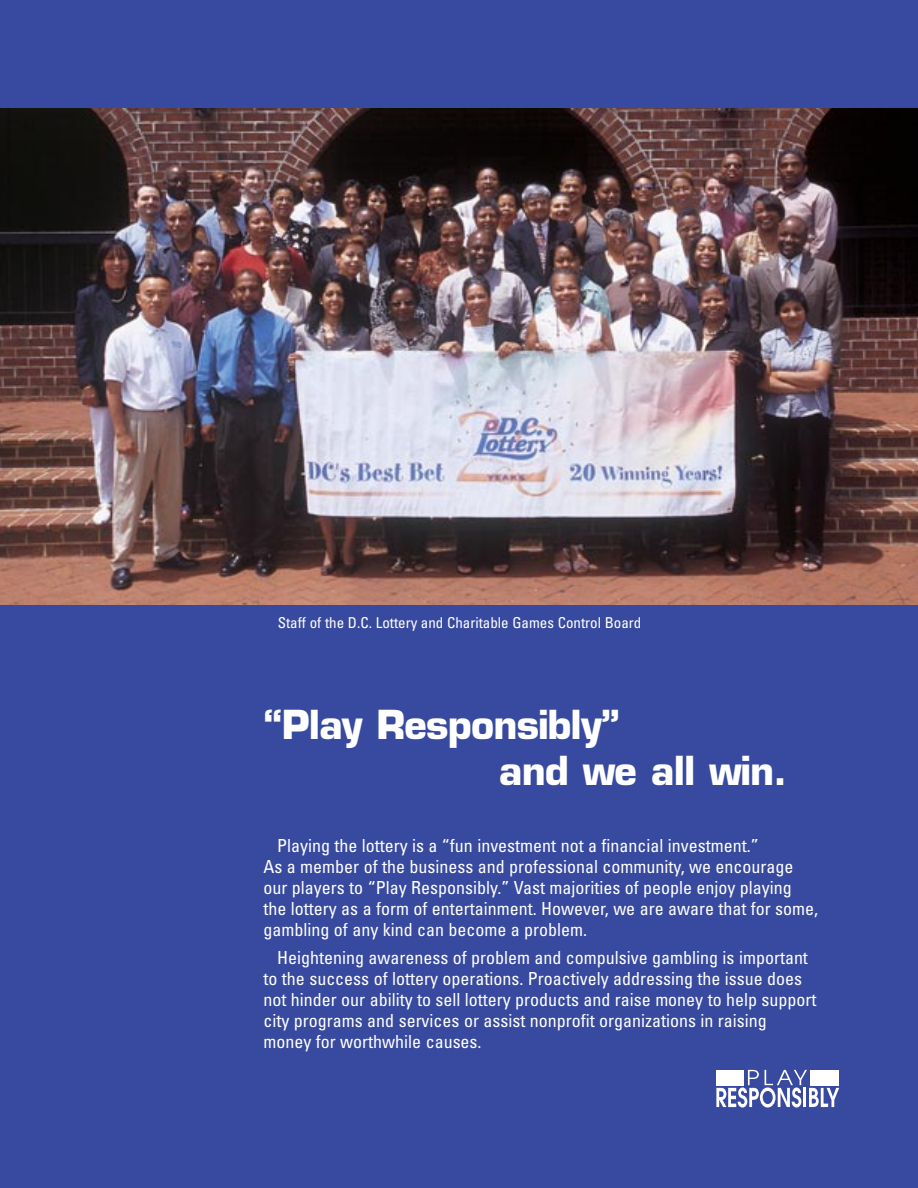
<style>
.page{position:relative;width:918px;height:1188px;background:#fff}
.page>*{position:absolute;margin:0;border:0;box-sizing:border-box;transform-origin:0 0}
.t1{font:700 39px/46px "Eurostile";letter-spacing:-.02em;color:#fff}
.t2{font:condensed 18px/21px "Univers";color:#fff}
.t3{font:condensed 15px "Univers";color:#fff}
</style>
<div class="page">
<div style="left:1px;top:0;width:917px;height:1188px;background:#384a9f"></div>
<img style="left:0;top:108px;width:918px;height:496px">
<svg style="left:716px;top:1070px;width:123px;height:38px"></svg>
<div style="left:716px;top:1070px;width:28px;height:15px;background:#fff"></div>
<div style="left:811px;top:1070px;width:28px;height:16px;background:#fff"></div>
<p class="t3" style="left:278px;top:617px;width:365px">Staff of the D.C. Lottery and Charitable Games Control Board</p>
<h1 class="t1" style="left:499px;top:706px;width:290px;text-indent:-235px">“Play Responsibly”<br>and we all win.</h1>
<p class="t2" style="left:264px;top:837px;width:556px;text-indent:14px">Playing the lottery is a “fun investment not a financial investment.”<br>As a member of the business and professional community, we encourage our players to “Play Responsibly.” Vast majorities of people enjoy playing the lottery as a form of entertainment. However, we are aware that for some, gambling of any kind can become a problem.</p>
<p class="t2" style="left:264px;top:949px;width:554px;text-indent:14px">Heightening awareness of problem and compulsive gambling is important to the success of lottery operations. Proactively addressing the issue does not hinder our ability to sell lottery products and raise money to help support city programs and services or assist nonprofit organizations in raising money for worthwhile causes.</p>
</div>
